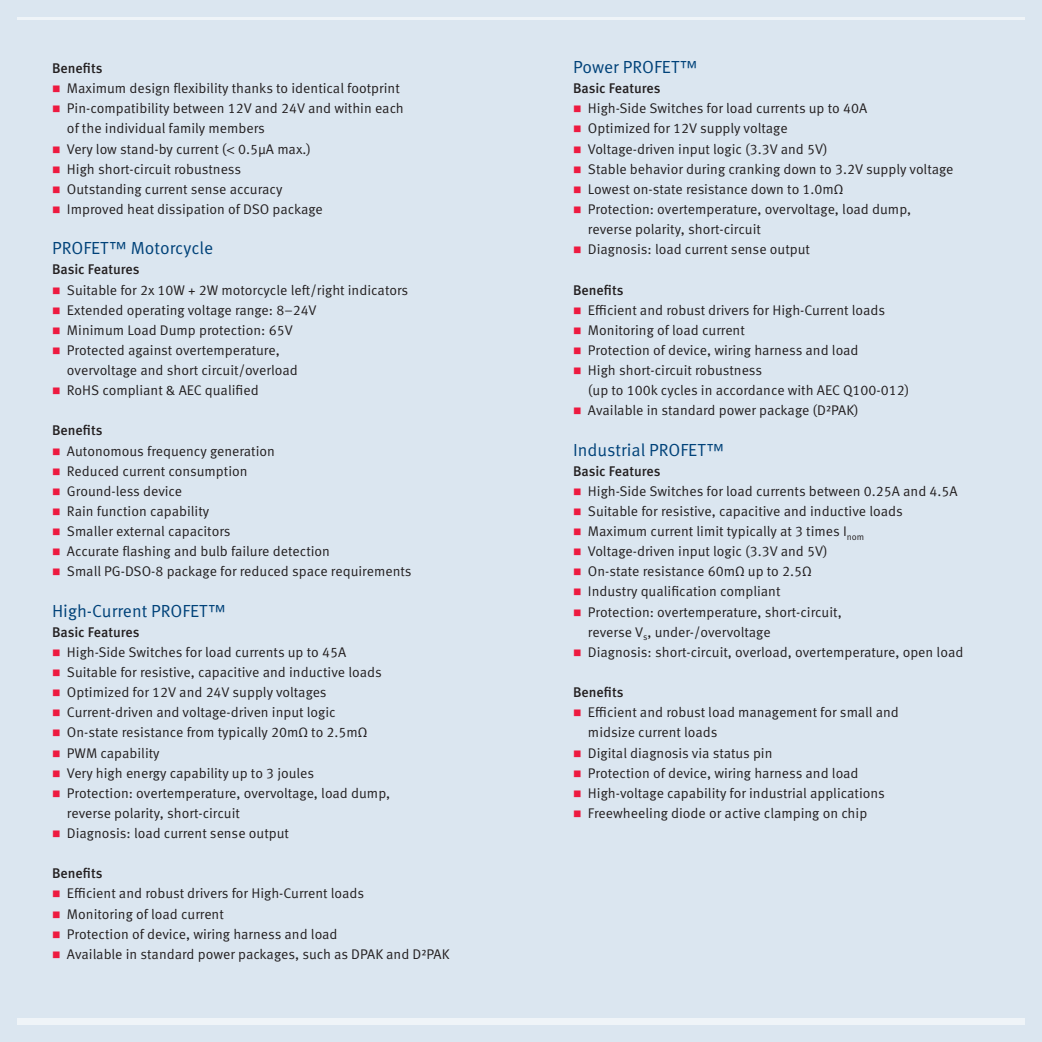
<style>
.page{position:relative;width:1042px;height:1042px;background:#fff}
.page>*{position:absolute;margin:0;border:0;box-sizing:border-box;transform-origin:0 0}
.t1{font:17.5px "Infineon Meta";color:#004279}
.t2{font:14px/20.1px "Infineon Meta";color:#231f20}
.t3{font:500 14px "Infineon Meta";letter-spacing:-.005em;color:#231f20}
.s1{color:#ed1a40}
.s2{font-family:"Helvetica Neue LT Std"}
</style>
<div class="page">
<div style="left:0;top:0;width:521px;height:1042px;background:#dbe6f0"></div>
<div style="left:521px;top:0;width:521px;height:1042px;background:#dbe6f0"></div>
<div style="left:17px;top:1017px;width:1007px;height:7px;background:#eff4f8"></div>
<hr style="left:17px;top:17px;width:1007px;height:3px;background:#eff4f8">
<p class="t3" style="left:52px;top:60px;width:52px">Benefits</p>
<p class="t2" style="left:52px;top:78px;width:349px"><span class="s1">■</span> Maximum design flexibility thanks to identical footprint</p>
<p class="t2" style="left:67px;top:99px;width:338px;text-indent:-15px"><span class="s1">■</span> Pin-compatibility between 12V and 24V and within each of the individual family members</p>
<p class="t2" style="left:52px;top:139px;width:260px"><span class="s1">■</span> Very low stand-by current (<span class="s2">&lt;</span> 0.5µA max.)</p>
<p class="t2" style="left:52px;top:159px;width:191px"><span class="s1">■</span> High short-circuit robustness</p>
<p class="t2" style="left:52px;top:179px;width:232px"><span class="s1">■</span> Outstanding current sense accuracy</p>
<p class="t2" style="left:52px;top:199px;width:272px"><span class="s1">■</span> Improved heat dissipation of DSO package</p>
<p class="t1" style="left:52px;top:238px;width:163px">PROFET™ Motorcycle</p>
<p class="t3" style="left:52px;top:261px;width:89px">Basic Features</p>
<p class="t2" style="left:52px;top:280px;width:358px"><span class="s1">■</span> Suitable for 2x 10W + 2W motorcycle left/right indicators</p>
<p class="t2" style="left:52px;top:300px;width:266px"><span class="s1">■</span> Extended operating voltage range: 8–24V</p>
<p class="t2" style="left:52px;top:320px;width:242px"><span class="s1">■</span> Minimum Load Dump protection: 65V</p>
<p class="t2" style="left:67px;top:340px;width:232px;text-indent:-15px"><span class="s1">■</span> Protected against overtemperature, overvoltage and short circuit/overload</p>
<p class="t2" style="left:52px;top:380px;width:208px"><span class="s1">■</span> RoHS compliant &amp; AEC qualified</p>
<p class="t3" style="left:52px;top:422px;width:52px">Benefits</p>
<p class="t2" style="left:52px;top:441px;width:224px"><span class="s1">■</span> Autonomous frequency generation</p>
<p class="t2" style="left:52px;top:461px;width:197px"><span class="s1">■</span> Reduced current consumption</p>
<p class="t2" style="left:52px;top:481px;width:132px"><span class="s1">■</span> Ground-less device</p>
<p class="t2" style="left:52px;top:501px;width:159px"><span class="s1">■</span> Rain function capability</p>
<p class="t2" style="left:52px;top:521px;width:180px"><span class="s1">■</span> Smaller external capacitors</p>
<p class="t2" style="left:52px;top:541px;width:279px"><span class="s1">■</span> Accurate flashing and bulb failure detection</p>
<p class="t2" style="left:52px;top:561px;width:361px"><span class="s1">■</span> Small PG-DSO-8 package for reduced space requirements</p>
<p class="t1" style="left:52px;top:600px;width:175px">High-Current PROFET™</p>
<p class="t3" style="left:52px;top:623px;width:89px">Basic Features</p>
<p class="t2" style="left:52px;top:642px;width:296px"><span class="s1">■</span> High-Side Switches for load currents up to 45A</p>
<p class="t2" style="left:52px;top:662px;width:331px"><span class="s1">■</span> Suitable for resistive, capacitive and inductive loads</p>
<p class="t2" style="left:52px;top:682px;width:276px"><span class="s1">■</span> Optimized for 12V and 24V supply voltages</p>
<p class="t2" style="left:52px;top:702px;width:285px"><span class="s1">■</span> Current-driven and voltage-driven input logic</p>
<p class="t2" style="left:52px;top:722px;width:317px"><span class="s1">■</span> On-state resistance from typically 20mΩ to 2.5mΩ</p>
<p class="t2" style="left:52px;top:743px;width:109px"><span class="s1">■</span> PWM capability</p>
<p class="t2" style="left:52px;top:763px;width:264px"><span class="s1">■</span> Very high energy capability up to 3 joules</p>
<p class="t2" style="left:67px;top:783px;width:325px;text-indent:-15px"><span class="s1">■</span> Protection: overtemperature, overvoltage, load dump, reverse polarity, short-circuit</p>
<p class="t2" style="left:52px;top:823px;width:238px"><span class="s1">■</span> Diagnosis: load current sense output</p>
<p class="t3" style="left:52px;top:865px;width:52px">Benefits</p>
<p class="t2" style="left:52px;top:883px;width:313px"><span class="s1">■</span> Efficient and robust drivers for High-Current loads</p>
<p class="t2" style="left:52px;top:904px;width:173px"><span class="s1">■</span> Monitoring of load current</p>
<p class="t2" style="left:52px;top:924px;width:287px"><span class="s1">■</span> Protection of device, wiring harness and load</p>
<p class="t2" style="left:52px;top:944px;width:399px"><span class="s1">■</span> Available in standard power packages, such as DPAK and D²PAK</p>
<p class="t1" style="left:573px;top:56px;width:126px">Power PROFET™</p>
<p class="t3" style="left:573px;top:80px;width:89px">Basic Features</p>
<p class="t2" style="left:573px;top:99px;width:296px"><span class="s1">■</span> High-Side Switches for load currents up to 40A</p>
<p class="t2" style="left:573px;top:119px;width:216px"><span class="s1">■</span> Optimized for 12V supply voltage</p>
<p class="t2" style="left:573px;top:139px;width:256px"><span class="s1">■</span> Voltage-driven input logic (3.3V and 5V)</p>
<p class="t2" style="left:573px;top:159px;width:382px"><span class="s1">■</span> Stable behavior during cranking down to 3.2V supply voltage</p>
<p class="t2" style="left:573px;top:179px;width:272px"><span class="s1">■</span> Lowest on-state resistance down to 1.0mΩ</p>
<p class="t2" style="left:588px;top:199px;width:325px;text-indent:-15px"><span class="s1">■</span> Protection: overtemperature, overvoltage, load dump, reverse polarity, short-circuit</p>
<p class="t2" style="left:573px;top:239px;width:238px"><span class="s1">■</span> Diagnosis: load current sense output</p>
<p class="t3" style="left:573px;top:281px;width:52px">Benefits</p>
<p class="t2" style="left:573px;top:300px;width:313px"><span class="s1">■</span> Efficient and robust drivers for High-Current loads</p>
<p class="t2" style="left:573px;top:320px;width:173px"><span class="s1">■</span> Monitoring of load current</p>
<p class="t2" style="left:573px;top:340px;width:287px"><span class="s1">■</span> Protection of device, wiring harness and load</p>
<p class="t2" style="left:588px;top:360px;width:323px;text-indent:-15px"><span class="s1">■</span> High short-circuit robustness<br>(up to 100k cycles in accordance with AEC Q100-012)</p>
<p class="t2" style="left:573px;top:400px;width:287px"><span class="s1">■</span> Available in standard power package (D²PAK)</p>
<p class="t1" style="left:573px;top:439px;width:152px">Industrial PROFET™</p>
<p class="t3" style="left:573px;top:462px;width:89px">Basic Features</p>
<p class="t2" style="left:573px;top:481px;width:386px"><span class="s1">■</span> High-Side Switches for load currents between 0.25A and 4.5A</p>
<p class="t2" style="left:573px;top:501px;width:331px"><span class="s1">■</span> Suitable for resistive, capacitive and inductive loads</p>
<p class="t2" style="left:573px;top:521px;width:293px"><span class="s1">■</span> Maximum current limit typically at 3 times I<sub>nom</sub></p>
<p class="t2" style="left:573px;top:541px;width:256px"><span class="s1">■</span> Voltage-driven input logic (3.3V and 5V)</p>
<p class="t2" style="left:573px;top:561px;width:240px"><span class="s1">■</span> On-state resistance 60mΩ up to 2.5Ω</p>
<p class="t2" style="left:573px;top:582px;width:209px"><span class="s1">■</span> Industry qualification compliant</p>
<p class="t2" style="left:588px;top:602px;width:255px;text-indent:-15px"><span class="s1">■</span> Protection: overtemperature, short-circuit, reverse V<sub>s</sub>, under-/overvoltage</p>
<p class="t2" style="left:573px;top:642px;width:392px"><span class="s1">■</span> Diagnosis: short-circuit, overload, overtemperature, open load</p>
<p class="t3" style="left:573px;top:683px;width:52px">Benefits</p>
<p class="t2" style="left:588px;top:702px;width:312px;text-indent:-15px"><span class="s1">■</span> Efficient and robust load management for small and midsize current loads</p>
<p class="t2" style="left:573px;top:743px;width:201px"><span class="s1">■</span> Digital diagnosis via status pin</p>
<p class="t2" style="left:573px;top:763px;width:287px"><span class="s1">■</span> Protection of device, wiring harness and load</p>
<p class="t2" style="left:573px;top:783px;width:313px"><span class="s1">■</span> High-voltage capability for industrial applications</p>
<p class="t2" style="left:573px;top:803px;width:296px"><span class="s1">■</span> Freewheeling diode or active clamping on chip</p>
</div>
